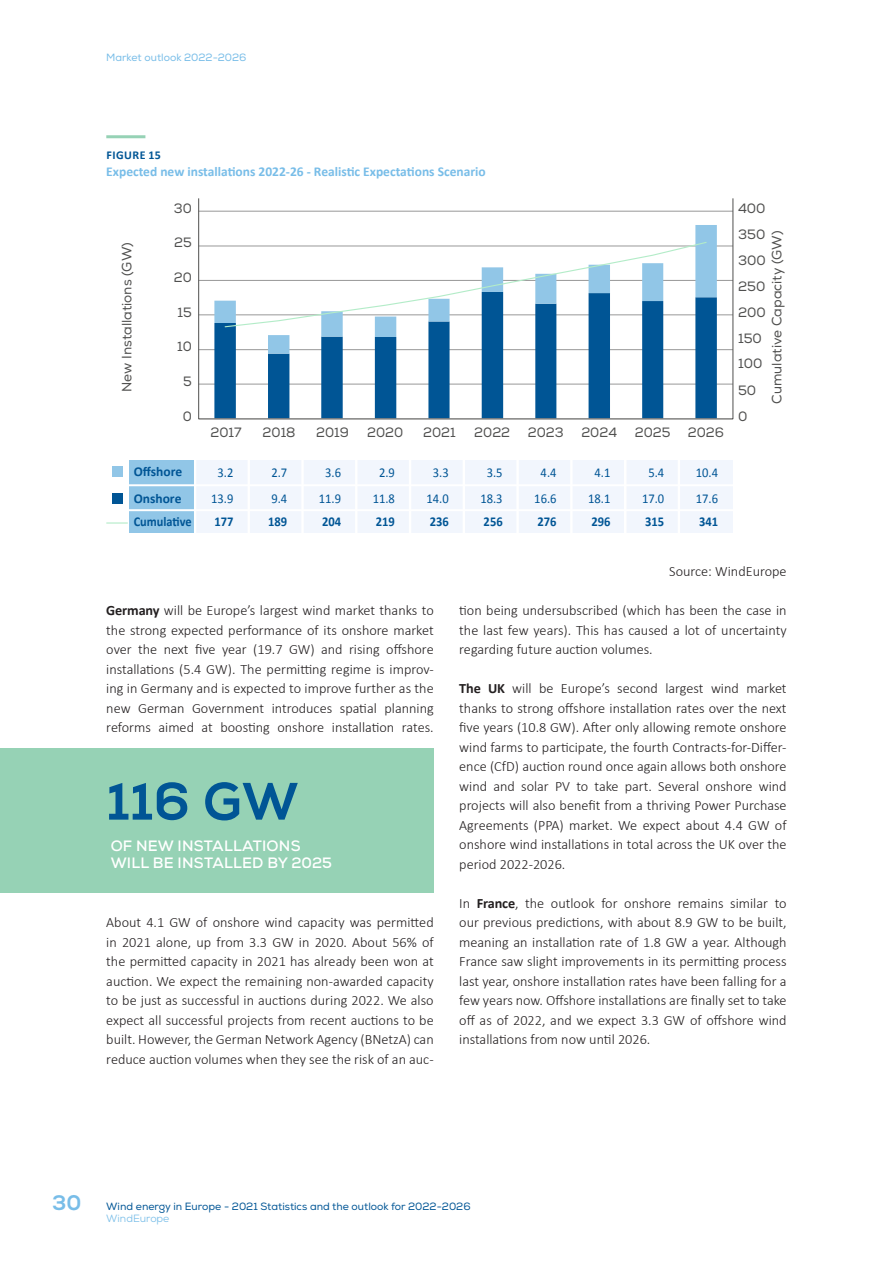
<style>
.page{position:relative;width:893px;height:1263px;background:#fff}
.page>*{position:absolute;margin:0;border:0;box-sizing:border-box;transform-origin:0 0}
.t1{font:52.5px "Nexa X Bold";color:#005595}
.t2{font:700 15px/16.5px "Nexa";letter-spacing:.015em;color:#fff}
.WE_-_Body_text_norma{font:300 14.25px/19.5px "Calibri";color:#231f20;text-align:justify}
.t3{font:13.5px "Nexa";color:#50504f}
.t4{font:13.5px "Calibri";color:#005595;scale:.93 1}
.WE_-_Figure_descript{font:700 13.5px "Calibri";color:#78bde8}
.t5{font:700 13.5px "Calibri";color:#005595;scale:.93 1}
.t6{font:700 13.5px/26.8px "Calibri";color:#005595}
.t7{font:700 13.5px "Calibri";color:#005595;scale:.91 1}
.WE_-_Figure_number{font:700 12px "Calibri";letter-spacing:.04em;color:#005595}
.t8{font:10.5px/12.6px "Nexa";color:#005595}
.t9{font:10.5px "Nexa";color:#78bde8}
.s1{font-weight:700}
.s2{font-family:"Nexa X Bold";font-size:21px;color:#78bde8}
.s3{color:#78bde8}
</style>
<div class="page">
<hr style="left:106px;top:135px;width:39px;height:3px;background:#96d2b5">
<hr style="left:107px;top:522px;width:20px;height:2px;background:#b3ecc8">
<div style="left:112px;top:493px;width:10px;height:11px;background:#005595"></div>
<div style="left:112px;top:466px;width:10px;height:11px;background:#91c6e7"></div>
<div style="left:195px;top:460px;width:538px;height:72px;background:#f2f6fd"></div>
<div style="left:130px;top:460px;width:65px;height:72px;background:#91c6e7"></div>
<hr style="left:127px;top:484px;width:651px;height:2px;background:#fff">
<hr style="left:127px;top:509px;width:651px;height:2px;background:#fff">
<hr style="left:248px;top:455px;width:2px;height:89px;background:#fff">
<hr style="left:301px;top:455px;width:3px;height:89px;background:#fff">
<hr style="left:355px;top:455px;width:2px;height:89px;background:#fff">
<hr style="left:409px;top:455px;width:2px;height:89px;background:#fff">
<hr style="left:463px;top:455px;width:2px;height:89px;background:#fff">
<hr style="left:516px;top:455px;width:3px;height:89px;background:#fff">
<hr style="left:570px;top:455px;width:3px;height:89px;background:#fff">
<hr style="left:624px;top:455px;width:2px;height:89px;background:#fff">
<hr style="left:678px;top:455px;width:2px;height:89px;background:#fff">
<hr style="left:194px;top:455px;width:2px;height:84px;background:#fff">
<hr style="left:199px;top:384px;width:534px;height:1px;background:#989898">
<hr style="left:199px;top:349px;width:534px;height:1px;background:#989898">
<hr style="left:199px;top:315px;width:534px;height:1px;background:#989898">
<hr style="left:199px;top:280px;width:534px;height:1px;background:#989898">
<hr style="left:199px;top:246px;width:534px;height:1px;background:#989898">
<hr style="left:199px;top:211px;width:534px;height:1px;background:#989898">
<svg style="left:214px;top:354px;width:503px;height:63px"></svg>
<svg style="left:214px;top:225px;width:503px;height:129px"></svg>
<svg style="left:224px;top:241px;width:483px;height:87px"></svg>
<div style="left:0;top:748px;width:434px;height:145px;background:#96d2b5"></div>
<p class="t9" style="left:106px;top:51px;width:142px">Market outlook 2022-2026</p>
<p class="WE_-_Figure_number" style="left:107px;top:147px;width:56px">FIGURE 15</p>
<p class="WE_-_Figure_descript" style="left:106px;top:162px;width:381px">Expected new installations 2022-26 - Realistic Expectations Scenario</p>
<p class="t3" style="left:119px;top:392px;width:151px;rotate:-90deg">New Installations (GW)</p>
<p class="t3" style="left:174px;top:200px;width:20px">30</p>
<p class="t3" style="left:174px;top:235px;width:19px">25</p>
<p class="t3" style="left:174px;top:269px;width:20px">20</p>
<p class="t3" style="left:177px;top:304px;width:16px">15</p>
<p class="t3" style="left:177px;top:339px;width:16px">10</p>
<p class="t3" style="left:183px;top:373px;width:10px">5</p>
<p class="t3" style="left:183px;top:408px;width:11px">0</p>
<p class="t6" style="left:134px;top:458px;width:50px">Offshore<br>Onshore</p>
<p class="t7" style="left:134px;top:513px;width:65px">Cumulative</p>
<p class="t3" style="left:210px;top:424px;width:33px">2017</p>
<p class="t3" style="left:263px;top:424px;width:34px">2018</p>
<p class="t3" style="left:316px;top:424px;width:34px">2019</p>
<p class="t3" style="left:367px;top:424px;width:38px">2020</p>
<p class="t3" style="left:423px;top:424px;width:34px">2021</p>
<p class="t3" style="left:474px;top:424px;width:37px">2022</p>
<p class="t3" style="left:528px;top:424px;width:37px">2023</p>
<p class="t3" style="left:581px;top:424px;width:37px">2024</p>
<p class="t3" style="left:635px;top:424px;width:37px">2025</p>
<p class="t3" style="left:688px;top:424px;width:38px">2026</p>
<p class="t4" style="left:217px;top:464px;width:19px">3.2</p>
<p class="t4" style="left:271px;top:464px;width:19px">2.7</p>
<p class="t4" style="left:325px;top:464px;width:19px">3.6</p>
<p class="t4" style="left:379px;top:464px;width:19px">2.9</p>
<p class="t4" style="left:433px;top:464px;width:19px">3.3</p>
<p class="t4" style="left:487px;top:464px;width:19px">3.5</p>
<p class="t4" style="left:541px;top:464px;width:19px">4.4</p>
<p class="t4" style="left:594px;top:464px;width:19px">4.1</p>
<p class="t4" style="left:648px;top:464px;width:19px">5.4</p>
<p class="t4" style="left:696px;top:464px;width:25px">10.4</p>
<p class="t4" style="left:211px;top:490px;width:25px">13.9</p>
<p class="t4" style="left:271px;top:490px;width:19px">9.4</p>
<p class="t4" style="left:319px;top:490px;width:25px">11.9</p>
<p class="t4" style="left:373px;top:490px;width:25px">11.8</p>
<p class="t4" style="left:427px;top:490px;width:25px">14.0</p>
<p class="t4" style="left:480px;top:490px;width:25px">18.3</p>
<p class="t4" style="left:534px;top:490px;width:25px">16.6</p>
<p class="t4" style="left:588px;top:490px;width:25px">18.1</p>
<p class="t4" style="left:642px;top:490px;width:25px">17.0</p>
<p class="t4" style="left:696px;top:490px;width:25px">17.6</p>
<p class="t5" style="left:214px;top:513px;width:22px">177</p>
<p class="t5" style="left:268px;top:513px;width:22px">189</p>
<p class="t5" style="left:322px;top:513px;width:22px">204</p>
<p class="t5" style="left:376px;top:513px;width:22px">219</p>
<p class="t5" style="left:430px;top:513px;width:22px">236</p>
<p class="t5" style="left:484px;top:513px;width:22px">256</p>
<p class="t5" style="left:537px;top:513px;width:22px">276</p>
<p class="t5" style="left:591px;top:513px;width:22px">296</p>
<p class="t5" style="left:645px;top:513px;width:22px">315</p>
<p class="t5" style="left:699px;top:513px;width:22px">341</p>
<p class="t3" style="left:738px;top:200px;width:29px">400</p>
<p class="t3" style="left:738px;top:226px;width:29px">350</p>
<p class="t3" style="left:769px;top:404px;width:175px;rotate:-90deg">Cumulative Capacity (GW)</p>
<p class="t3" style="left:738px;top:252px;width:29px">300</p>
<p class="t3" style="left:738px;top:278px;width:29px">250</p>
<p class="t3" style="left:738px;top:304px;width:29px">200</p>
<p class="t3" style="left:738px;top:330px;width:25px">150</p>
<p class="t3" style="left:738px;top:356px;width:26px">100</p>
<p class="t3" style="left:738px;top:382px;width:20px">50</p>
<p class="t3" style="left:738px;top:408px;width:11px">0</p>
<p class="WE_-_Body_text_norma" style="left:106px;top:600px;width:329px"><span class="s1">Germany</span> will be Europe’s largest wind market thanks to the strong expected performance of its onshore market over the next five year (19.7 GW) and rising offshore installations (5.4 GW). The permitting regime is improv&shy;ing in Germany and is expected to improve further as the new German Government introduces spatial planning reforms aimed at boosting onshore installation rates.</p>
<p class="t1" style="left:106px;top:769px;width:194px">116 GW</p>
<p class="t2" style="left:111px;top:838px;width:223px">OF NEW INSTALLATIONS<br>WILL BE INSTALLED BY 2025</p>
<p class="WE_-_Body_text_norma" style="left:106px;top:912px;width:329px">About 4.1 GW of onshore wind capacity was permitted in 2021 alone, up from 3.3 GW in 2020. About 56% of the permitted capacity in 2021 has already been won at auction. We expect the remaining non-awarded capacity to be just as successful in auctions during 2022. We also expect all successful projects from recent auctions to be built. However, the German Network Agency (BNetzA) can reduce auction volumes when they see the risk of an auc-</p>
<p class="WE_-_Body_text_norma" style="left:669px;top:561px;width:119px">Source: WindEurope</p>
<p class="WE_-_Body_text_norma" style="left:459px;top:600px;width:329px">tion being undersubscribed (which has been the case in the last few years). This has caused a lot of uncertainty regarding future auction volumes.</p>
<p class="WE_-_Body_text_norma" style="left:459px;top:678px;width:329px"><span class="s1">The UK</span> will be Europe’s second largest wind market thanks to strong offshore installation rates over the next five years (10.8 GW). After only allowing remote onshore wind farms to participate, the fourth Contracts-for-Differ&shy;ence (CfD) auction round once again allows both onshore wind and solar PV to take part. Several onshore wind projects will also benefit from a thriving Power Purchase Agreements (PPA) market. We expect about 4.4 GW of onshore wind installations in total across the UK over the period 2022-2026.</p>
<p class="WE_-_Body_text_norma" style="left:459px;top:892px;width:329px">In <span class="s1">France</span>, the outlook for onshore remains similar to our previous predictions, with about 8.9 GW to be built, meaning an installation rate of 1.8 GW a year. Although France saw slight improvements in its permitting process last year, onshore installation rates have been falling for a few years now. Offshore installations are finally set to take off as of 2022, and we expect 3.3 GW of offshore wind installations from now until 2026.</p>
<p class="t8" style="left:106px;top:1200px;width:366px;text-indent:-54px"><span class="s2">30</span> Wind energy in Europe - 2021 Statistics and the outlook for 2022-2026<br><span class="s3">WindEurope</span></p>
</div>
